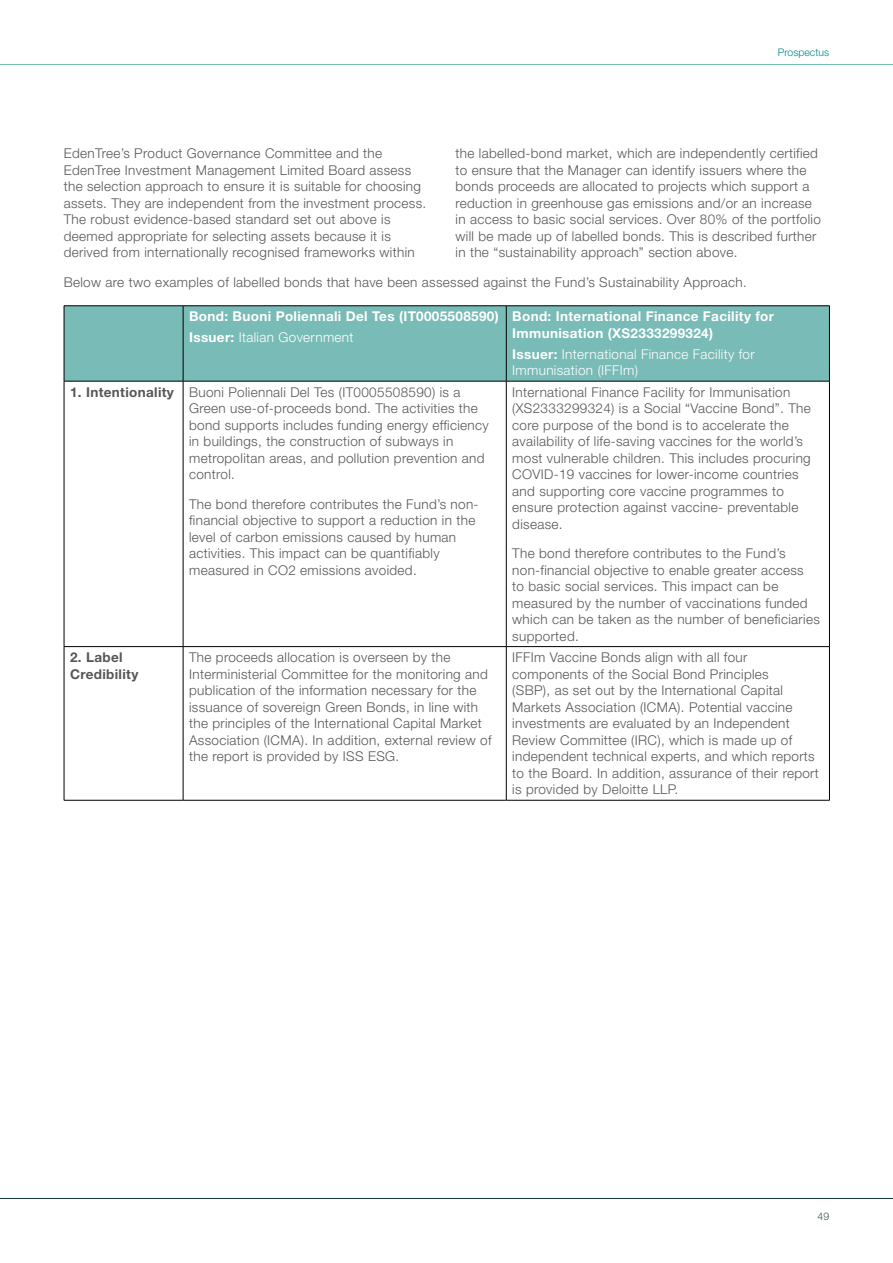
<style>
.page{position:relative;width:893px;height:1263px;background:#fff}
.page>*{position:absolute;margin:0;border:0;box-sizing:border-box;transform-origin:0 0}
._00_Body1{font:300 13.5px/16.5px "Helvetica Neue LT Std";letter-spacing:.025em;color:#575756}
._00_Body1-2{font:700 13.5px/16.5px "Helvetica Neue LT Std";letter-spacing:.025em;color:#fff}
._00_Body1-3{font:300 13.5px/16.5px "Helvetica Neue LT Std";letter-spacing:.025em;color:#fff}
._00_Body1-4{font:700 13.5px/16.5px "Helvetica Neue LT Std";letter-spacing:.025em;color:#575756}
.t1{font:300 10.5px "Helvetica Neue LT Std";color:#008889}
.t2{font:300 10.5px "Helvetica Neue LT Std";color:#3a5454}
.s1{font-weight:700}
</style>
<div class="page">
<hr style="left:0;top:1198px;width:893px;height:1px;background:#103a39">
<hr style="left:0;top:64px;width:893px;height:1px;background:#79bbb6">
<div style="left:65px;top:306px;width:764px;height:75px;background:#79bbb6"></div>
<hr style="left:64px;top:305px;width:119px;height:1px;background:#000">
<hr style="left:64px;top:306px;width:1px;height:75px;background:#000">
<hr style="left:183px;top:305px;width:323px;height:1px;background:#000">
<hr style="left:183px;top:306px;width:1px;height:75px;background:#000">
<hr style="left:506px;top:305px;width:324px;height:1px;background:#000">
<hr style="left:506px;top:306px;width:1px;height:75px;background:#000">
<hr style="left:829px;top:306px;width:1px;height:75px;background:#000">
<hr style="left:64px;top:381px;width:119px;height:1px;background:#000">
<hr style="left:64px;top:381px;width:1px;height:265px;background:#000">
<hr style="left:183px;top:381px;width:323px;height:1px;background:#000">
<hr style="left:183px;top:381px;width:1px;height:265px;background:#000">
<hr style="left:506px;top:381px;width:324px;height:1px;background:#000">
<hr style="left:506px;top:381px;width:1px;height:265px;background:#000">
<hr style="left:829px;top:381px;width:1px;height:265px;background:#000">
<hr style="left:64px;top:646px;width:119px;height:1px;background:#000">
<hr style="left:64px;top:647px;width:1px;height:153px;background:#000">
<hr style="left:183px;top:646px;width:323px;height:1px;background:#000">
<hr style="left:183px;top:647px;width:1px;height:153px;background:#000">
<hr style="left:506px;top:646px;width:324px;height:1px;background:#000">
<hr style="left:506px;top:647px;width:1px;height:153px;background:#000">
<hr style="left:829px;top:647px;width:1px;height:153px;background:#000">
<hr style="left:64px;top:800px;width:119px;height:1px;background:#000">
<hr style="left:183px;top:800px;width:323px;height:1px;background:#000">
<hr style="left:506px;top:800px;width:324px;height:1px;background:#000">
<p class="t1" style="left:778px;top:45px;width:53px">Prospectus</p>
<p class="_00_Body1" style="left:64px;top:145px;width:364px">EdenTree’s Product Governance Committee and the EdenTree Investment Management Limited Board assess the selection approach to ensure it is suitable for choosing assets. They are independent from the investment process.<br>The robust evidence-based standard set out above is deemed appropriate for selecting assets because it is derived from internationally recognised frameworks within</p>
<p class="_00_Body1" style="left:455px;top:145px;width:367px">the labelled-bond market, which are independently certified to ensure that the Manager can identify issuers where the bonds proceeds are allocated to projects which support a reduction in greenhouse gas emissions and/or an increase in access to basic social services. Over 80% of the portfolio will be made up of labelled bonds. This is described further in the “sustainability approach” section above.</p>
<p class="_00_Body1" style="left:64px;top:273px;width:685px">Below are two examples of labelled bonds that have been assessed against the Fund’s Sustainability Approach.</p>
<p class="_00_Body1-2" style="left:189px;top:308px;width:311px">Bond: Buoni Poliennali Del Tes (IT0005508590)</p>
<p class="_00_Body1-3" style="left:189px;top:329px;width:166px"><span class="s1">Issuer:</span> Italian Government</p>
<p class="_00_Body1-2" style="left:512px;top:308px;width:263px">Bond: International Finance Facility for<br>Immunisation (XS2333299324)</p>
<p class="_00_Body1-3" style="left:512px;top:345px;width:244px"><span class="s1">Issuer:</span> International Finance Facility for<br>Immunisation (IFFIm)</p>
<p class="_00_Body1-4" style="left:70px;top:383px;width:105px">1. Intentionality</p>
<p class="_00_Body1" style="left:189px;top:383px;width:301px">Buoni Poliennali Del Tes (IT0005508590) is a Green use-of-proceeds bond. The activities the bond supports includes funding energy efficiency in buildings, the construction of subways in metropolitan areas, and pollution prevention and control.</p>
<p class="_00_Body1" style="left:189px;top:495px;width:291px">The bond therefore contributes the Fund’s non&shy;financial objective to support a reduction in the level of carbon emissions caused by human activities. This impact can be quantifiably measured in CO2 emissions avoided.</p>
<p class="_00_Body1" style="left:512px;top:383px;width:300px">International Finance Facility for Immunisation (XS2333299324) is a Social “Vaccine Bond”. The core purpose of the bond is to accelerate the availability of life-saving vaccines for the world’s most vulnerable children. This includes procuring COVID-19 vaccines for lower-income countries and supporting core vaccine programmes to ensure protection against vaccine- preventable disease.</p>
<p class="_00_Body1" style="left:512px;top:545px;width:309px">The bond therefore contributes to the Fund’s non-financial objective to enable greater access<br>to basic social services. This impact can be measured by the number of vaccinations funded which can be taken as the number of beneficiaries supported.</p>
<p class="_00_Body1-4" style="left:70px;top:649px;width:70px">2. Label<br>Credibility</p>
<p class="_00_Body1" style="left:189px;top:649px;width:304px">The proceeds allocation is overseen by the Interministerial Committee for the monitoring and publication of the information necessary for the issuance of sovereign Green Bonds, in line with the principles of the International Capital Market Association (ICMA). In addition, external review of the report is provided by ISS ESG.</p>
<p class="_00_Body1" style="left:512px;top:649px;width:308px">IFFIm Vaccine Bonds align with all four components of the Social Bond Principles<br>(SBP), as set out by the International Capital Markets Association (ICMA). Potential vaccine investments are evaluated by an Independent Review Committee (IRC), which is made up of independent technical experts, and which reports to the Board. In addition, assurance of their report is provided by Deloitte LLP.</p>
<p class="t2" style="left:817px;top:1209px;width:13px">49</p>
</div>
